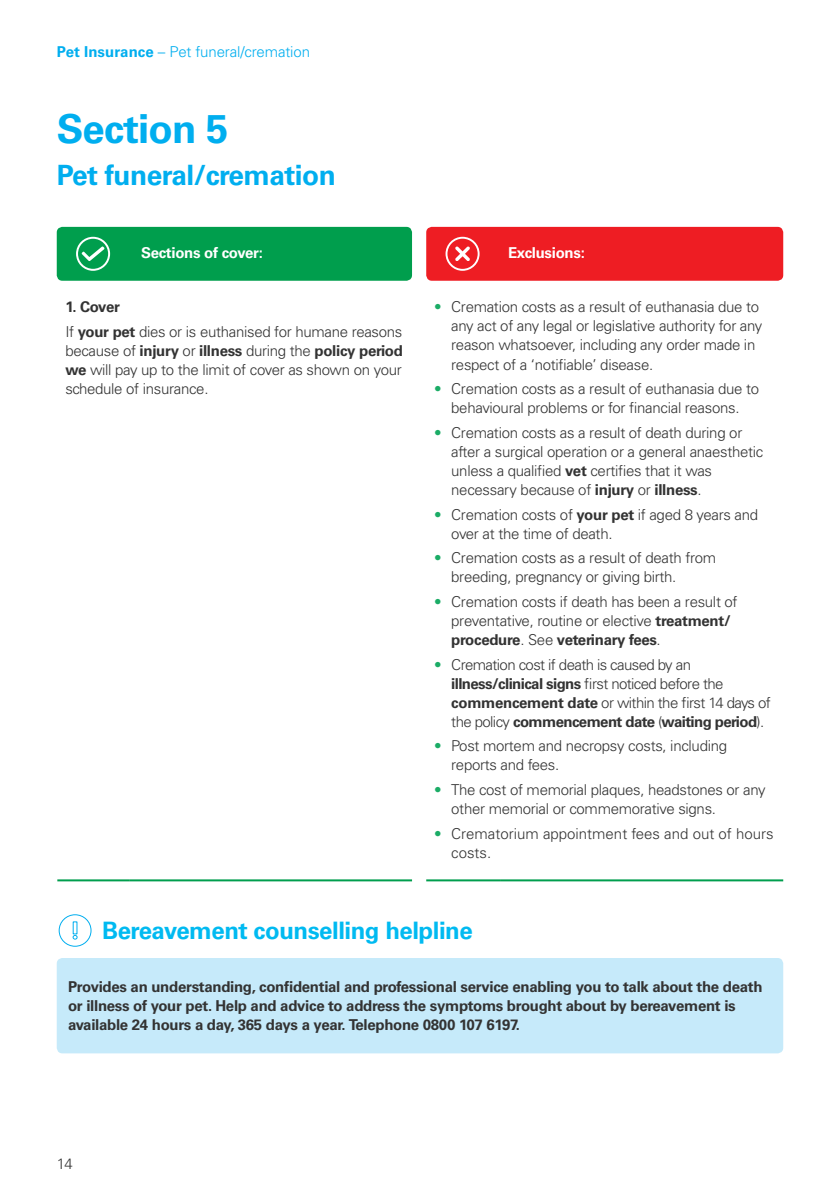
<style>
.page{position:relative;width:840px;height:1191px;background:#fff}
.page>*{position:absolute;margin:0;border:0;box-sizing:border-box;transform-origin:0 0}
.t1{font:700 40px "Univers LT";letter-spacing:-.02em;color:#00aeef}
.t2{font:700 28px "Univers LT";letter-spacing:-.02em;color:#00aeef}
.t3{font:700 24px "Univers LT";letter-spacing:-.02em;color:#00baf1}
.t4{font:300 15px/19px "Univers LT";letter-spacing:-.02em;color:#333}
.t5{font:700 15px/19px "Univers LT";letter-spacing:-.02em;color:#333}
.t6{font:300 15px/19px "Univers LT";letter-spacing:-.04em;color:#333}
.t7{font:300 15px/19px "Univers LT";color:#333}
.t8{font:300 15px "Univers LT";letter-spacing:-.01em;color:#00aeef}
.t9{font:700 15px "Univers LT";letter-spacing:-.02em;color:#fff}
.s1{font-weight:700}
.s2{color:#1bac66}
</style>
<div class="page">
<div style="left:426px;top:227px;width:356px;height:54px;background:#ee1d23;border-radius:6px"></div>
<div style="left:57px;top:227px;width:355px;height:54px;background:#009e4d;border-radius:6px"></div>
<hr style="left:57px;top:879px;width:72px;height:2px;background:#009e4d">
<hr style="left:129px;top:879px;width:283px;height:2px;background:#009e4d">
<hr style="left:426px;top:879px;width:73px;height:2px;background:#009e4d">
<hr style="left:499px;top:879px;width:283px;height:2px;background:#009e4d">
<svg style="left:82px;top:246px;width:22px;height:15px"></svg>
<div style="left:76px;top:237px;width:34px;height:34px;border:2px solid #fff;border-radius:50%"></div>
<svg style="left:455px;top:246px;width:14px;height:15px"></svg>
<div style="left:445px;top:237px;width:34px;height:34px;border:2px solid #fff;border-radius:50%"></div>
<div style="left:57px;top:958px;width:725px;height:95px;background:#c6eafa;border-radius:6px"></div>
<div style="left:59px;top:914px;width:32px;height:32px;border:1px solid #00aeef;border-radius:50%"></div>
<svg style="left:73px;top:935px;width:4px;height:4px"></svg>
<p class="t8" style="left:57px;top:42px;width:255px"><span class="s1">Pet Insurance</span> – Pet funeral/cremation</p>
<h1 class="t1" style="left:57px;top:106px;width:173px">Section 5</h1>
<h2 class="t2" style="left:57px;top:159px;width:280px">Pet funeral/cremation</h2>
<p class="t9" style="left:141px;top:244px;width:123px">Sections of cover:</p>
<p class="t9" style="left:507px;top:244px;width:78px">Exclusions:</p>
<p class="t4" style="left:65px;top:294px;width:338px;line-height:24.6px"><span class="s1">1. Cover<br></span>If <span class="s1">your pet</span> dies or is euthanised for humane reasons</p>
<p class="t4" style="left:65px;top:341px;width:339px;text-align:justify">because of <span class="s1">injury</span> or <span class="s1">illness</span> during the <span class="s1">policy period we</span> will pay up to the limit of cover as shown on your schedule of insurance.</p>
<p class="t4" style="left:451px;top:298px;width:312px;text-indent:-17px"><span class="s2">•</span> Cremation costs as a result of euthanasia due to any act of any legal or legislative authority for any reason whatsoever, including any order made in respect of a ‘notifiable’ disease.</p>
<p class="t4" style="left:434px;top:379px;width:326px;text-align:center"><span class="s2">•</span> Cremation costs as a result of euthanasia due to behavioural problems or for financial reasons.</p>
<p class="t4" style="left:451px;top:423px;width:313px;text-indent:-17px"><span class="s2">•</span> Cremation costs as a result of death during or after a surgical operation or a general anaesthetic unless a qualified <span class="s1">vet</span> certifies that it was necessary because of <span class="s1">injury</span> or <span class="s1">illness</span>.</p>
<p class="t4" style="left:451px;top:505px;width:308px;text-indent:-17px"><span class="s2">•</span> Cremation costs of <span class="s1">your pet</span> if aged 8 years and over at the time of death.</p>
<p class="t4" style="left:451px;top:548px;width:266px;text-indent:-17px"><span class="s2">•</span> Cremation costs as a result of death from breeding, pregnancy or giving birth.</p>
<p class="t4" style="left:451px;top:592px;width:288px;text-indent:-17px"><span class="s2">•</span> Cremation costs if death has been a result of preventative, routine or elective <span class="s1">treatment/ procedure</span>. See <span class="s1">veterinary fees</span>.</p>
<p class="t6" style="left:451px;top:655px;width:321px;text-indent:-17px"><span class="s2">•</span> Cremation cost if death is caused by an <span class="s1">illness/clinical signs</span> first noticed before the <span class="s1">commencement date</span> or within the first 14 days of the policy <span class="s1">commencement date</span> (<span class="s1">waiting period</span>).</p>
<p class="t4" style="left:451px;top:736px;width:277px;text-indent:-17px"><span class="s2">•</span> Post mortem and necropsy costs, including reports and fees.</p>
<p class="t4" style="left:451px;top:780px;width:316px;text-indent:-17px"><span class="s2">•</span> The cost of memorial plaques, headstones or any other memorial or commemorative signs.</p>
<p class="t7" style="left:451px;top:824px;width:324px;text-indent:-17px"><span class="s2">•</span> Crematorium appointment fees and out of hours costs.</p>
<h3 class="t3" style="left:102px;top:916px;width:372px">Bereavement counselling helpline</h3>
<p class="t5" style="left:68px;top:977px;width:695px">Provides an understanding, confidential and professional service enabling you to talk about the death or illness of your pet. Help and advice to address the symptoms brought about by bereavement is available 24 hours a day, 365 days a year. Telephone 0800 107 6197.</p>
<p class="t4" style="left:57px;top:1153px;width:17px">14</p>
</div>
